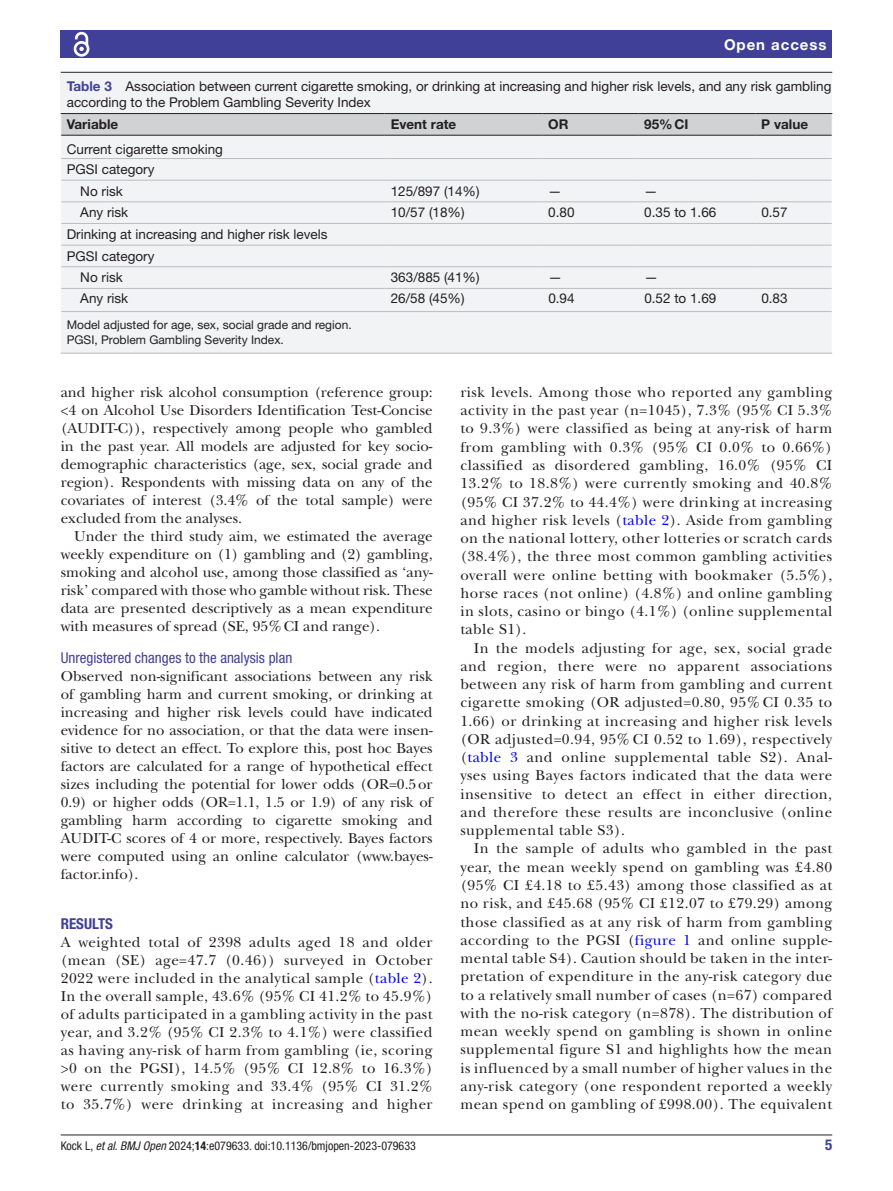
<style>
.page{position:relative;width:893px;height:1191px;background:#fff}
.page>*{position:absolute;margin:0;border:0;box-sizing:border-box;transform-origin:0 0}
.t1{font:15px/18.3px "New Baskerville";letter-spacing:.03em;color:#231f20;text-align:justify}
.t2{font:condensed 15px "Helvetica Neue LT Std";color:#414099}
.t3{font:700 15px "Helvetica Neue LT Std";letter-spacing:.065em;color:#fff}
.t4{font:700 condensed 15px "Helvetica Neue LT Std";color:#414099}
.t5{font:13.5px/16.5px "Helvetica Neue LT Std";color:#231f20}
.t6{font:700 13.5px "Helvetica Neue LT Std";color:#231f20}
.t7{font:12px/15px "Helvetica Neue LT Std";color:#231f20}
.t8{font:condensed 12px "Helvetica Neue LT Std";color:#231f20}
.s1{font-weight:700;color:#414099}
.s2{color:#00f}
.s3{font-style:italic}
.s4{font-weight:700}
</style>
<div class="page">
<hr style="left:61px;top:1134px;width:771px;height:1px;background:#231f20">
<div style="left:61px;top:31px;width:771px;height:27px;background:#414099"></div>
<svg style="left:73px;top:31px;width:17px;height:26px"></svg>
<div style="left:61px;top:73px;width:771px;height:280px;background:#f2f3f4"></div>
<hr style="left:61px;top:72px;width:771px;height:1px;background:#231f20">
<hr style="left:61px;top:113px;width:324px;height:1px;background:#231f20">
<hr style="left:385px;top:113px;width:157px;height:1px;background:#231f20">
<hr style="left:542px;top:113px;width:96px;height:1px;background:#231f20">
<hr style="left:638px;top:113px;width:117px;height:1px;background:#231f20">
<hr style="left:755px;top:113px;width:77px;height:1px;background:#231f20">
<hr style="left:385px;top:311px;width:157px;height:1px;background:#bcbdc0">
<hr style="left:542px;top:311px;width:96px;height:1px;background:#bcbdc0">
<hr style="left:638px;top:311px;width:117px;height:1px;background:#bcbdc0">
<hr style="left:755px;top:311px;width:77px;height:1px;background:#bcbdc0">
<hr style="left:61px;top:311px;width:324px;height:1px;background:#bcbdc0">
<hr style="left:61px;top:353px;width:324px;height:1px;background:#bcbdc0">
<hr style="left:385px;top:353px;width:157px;height:1px;background:#bcbdc0">
<hr style="left:542px;top:353px;width:96px;height:1px;background:#bcbdc0">
<hr style="left:638px;top:353px;width:117px;height:1px;background:#bcbdc0">
<hr style="left:755px;top:353px;width:77px;height:1px;background:#bcbdc0">
<svg style="left:60px;top:114px;width:772px;height:175px"></svg>
<p class="t3" style="left:724px;top:35px;width:104px">Open access</p>
<p class="t5" style="left:67px;top:77px;width:766px"><span class="s1">Table 3</span> Association between current cigarette smoking, or drinking at increasing and higher risk levels, and any risk gambling according to the Problem Gambling Severity Index</p>
<p class="t6" style="left:67px;top:116px;width:53px">Variable</p>
<p class="t6" style="left:391px;top:116px;width:67px">Event rate</p>
<p class="t6" style="left:548px;top:116px;width:22px">OR</p>
<p class="t6" style="left:644px;top:116px;width:46px">95%CI</p>
<p class="t6" style="left:761px;top:116px;width:48px">P value</p>
<p class="t5" style="left:67px;top:139px;width:158px;line-height:20.1px">Current cigarette smoking<br>PGSI category</p>
<p class="t5" style="left:80px;top:183px;width:44px">No risk</p>
<p class="t5" style="left:391px;top:183px;width:90px">125/897 (14%)</p>
<p class="t5" style="left:548px;top:183px;width:15px">—</p>
<p class="t5" style="left:644px;top:183px;width:15px">—</p>
<p class="t5" style="left:80px;top:204px;width:50px">Any risk</p>
<p class="t5" style="left:391px;top:204px;width:75px">10/57 (18%)</p>
<p class="t5" style="left:548px;top:204px;width:28px">0.80</p>
<p class="t5" style="left:644px;top:204px;width:74px">0.35 to 1.66</p>
<p class="t5" style="left:761px;top:204px;width:28px">0.57</p>
<p class="t5" style="left:67px;top:226px;width:262px">Drinking at increasing and higher risk levels</p>
<p class="t5" style="left:67px;top:247px;width:89px">PGSI category</p>
<p class="t5" style="left:80px;top:269px;width:44px">No risk</p>
<p class="t5" style="left:391px;top:269px;width:90px">363/885 (41%)</p>
<p class="t5" style="left:548px;top:269px;width:15px">—</p>
<p class="t5" style="left:644px;top:269px;width:15px">—</p>
<p class="t5" style="left:80px;top:289px;width:50px">Any risk</p>
<p class="t5" style="left:391px;top:289px;width:75px">26/58 (45%)</p>
<p class="t5" style="left:548px;top:289px;width:28px">0.94</p>
<p class="t5" style="left:644px;top:289px;width:74px">0.52 to 1.69</p>
<p class="t5" style="left:761px;top:289px;width:28px">0.83</p>
<p class="t7" style="left:67px;top:317px;width:286px">Model adjusted for age, sex, social grade and region.<br>PGSI, Problem Gambling Severity Index.</p>
<p class="t1" style="left:61px;top:383px;width:373px">and higher risk alcohol consumption (reference group: &lt;4 on Alcohol Use Disorders Identification Test-Concise (AUDIT-C)), respectively among people who gambled in the past year. All models are adjusted for key socio&shy;demographic characteristics (age, sex, social grade and region). Respondents with missing data on any of the covariates of interest (3.4% of the total sample) were excluded from the analyses.</p>
<p class="t1" style="left:61px;top:527px;width:373px;text-indent:14px">Under the third study aim, we estimated the average weekly expenditure on (1) gambling and (2) gambling, smoking and alcohol use, among those classified as ‘any&shy;risk’ compared with those who gamble without risk. These data are presented descriptively as a mean expenditure with measures of spread (SE, 95%CI and range).</p>
<p class="t2" style="left:61px;top:648px;width:233px">Unregistered changes to the analysis plan</p>
<p class="t1" style="left:61px;top:667px;width:373px">Observed non-significant associations between any risk of gambling harm and current smoking, or drinking at increasing and higher risk levels could have indicated evidence for no association, or that the data were insen&shy;sitive to detect an effect. To explore this, post hoc Bayes factors are calculated for a range of hypothetical effect sizes including the potential for lower odds (OR=0.5or 0.9) or higher odds (OR=1.1, 1.5 or 1.9) of any risk of gambling harm according to cigarette smoking and AUDIT-C scores of 4 or more, respectively. Bayes factors were computed using an online calculator (www.bayes&shy;factor.info).</p>
<p class="t4" style="left:61px;top:915px;width:54px">RESULTS</p>
<p class="t1" style="left:61px;top:933px;width:373px">A weighted total of 2398 adults aged 18 and older (mean (SE) age=47.7 (0.46)) surveyed in October 2022 were included in the analytical sample (<span class="s2">table 2</span>).<br>In the overall sample, 43.6% (95% CI 41.2% to 45.9%) of adults participated in a gambling activity in the past year, and 3.2% (95% CI 2.3% to 4.1%) were classified as having any-risk of harm from gambling (ie, scoring &gt;0 on the PGSI), 14.5% (95% CI 12.8% to 16.3%) were currently smoking and 33.4% (95% CI 31.2% to 35.7%) were drinking at increasing and higher</p>
<p class="t1" style="left:460px;top:383px;width:373px">risk levels. Among those who reported any gambling activity in the past year (n=1045), 7.3% (95% CI 5.3% to 9.3%) were classified as being at any-risk of harm from gambling with 0.3% (95% CI 0.0% to 0.66%) classified as disordered gambling, 16.0% (95% CI 13.2% to 18.8%) were currently smoking and 40.8% (95% CI 37.2% to 44.4%) were drinking at increasing and higher risk levels (<span class="s2">table 2</span>). Aside from gambling on the national lottery, other lotteries or scratch cards (38.4%), the three most common gambling activities overall were online betting with bookmaker (5.5%), horse races (not online) (4.8%) and online gambling in slots, casino or bingo (4.1%) (online supplemental table S1).</p>
<p class="t1" style="left:460px;top:638px;width:373px;text-indent:14px">In the models adjusting for age, sex, social grade and region, there were no apparent associations between any risk of harm from gambling and current cigarette smoking (OR adjusted=0.80, 95% CI 0.35 to 1.66) or drinking at increasing and higher risk levels (OR adjusted=0.94, 95% CI 0.52 to 1.69), respectively (<span class="s2">table 3</span> and online supplemental table S2). Anal&shy;yses using Bayes factors indicated that the data were insensitive to detect an effect in either direction, and therefore these results are inconclusive (online supplemental table S3).</p>
<p class="t1" style="left:460px;top:839px;width:373px;text-indent:14px">In the sample of adults who gambled in the past year, the mean weekly spend on gambling was £4.80 (95% CI £4.18 to £5.43) among those classified as at no risk, and £45.68 (95% CI £12.07 to £79.29) among those classified as at any risk of harm from gambling according to the PGSI (<span class="s2">figure 1</span> and online supple&shy;mental table S4). Caution should be taken in the inter&shy;pretation of expenditure in the any-risk category due to a relatively small number of cases (n=67) compared with the no-risk category (n=878). The distribution of mean weekly spend on gambling is shown in online supplemental figure S1 and highlights how the mean is influenced by a small number of higher values in the any-risk category (one respondent reported a weekly mean spend on gambling of £998.00). The equivalent</p>
<p class="t8" style="left:61px;top:1138px;width:357px">Kock L, <span class="s3">et al</span>. <span class="s3">BMJ Open</span> 2024;<span class="s4">14</span>:e079633. doi:10.1136/bmjopen-2023-079633</p>
<p class="t4" style="left:825px;top:1135px;width:9px">5</p>
</div>
